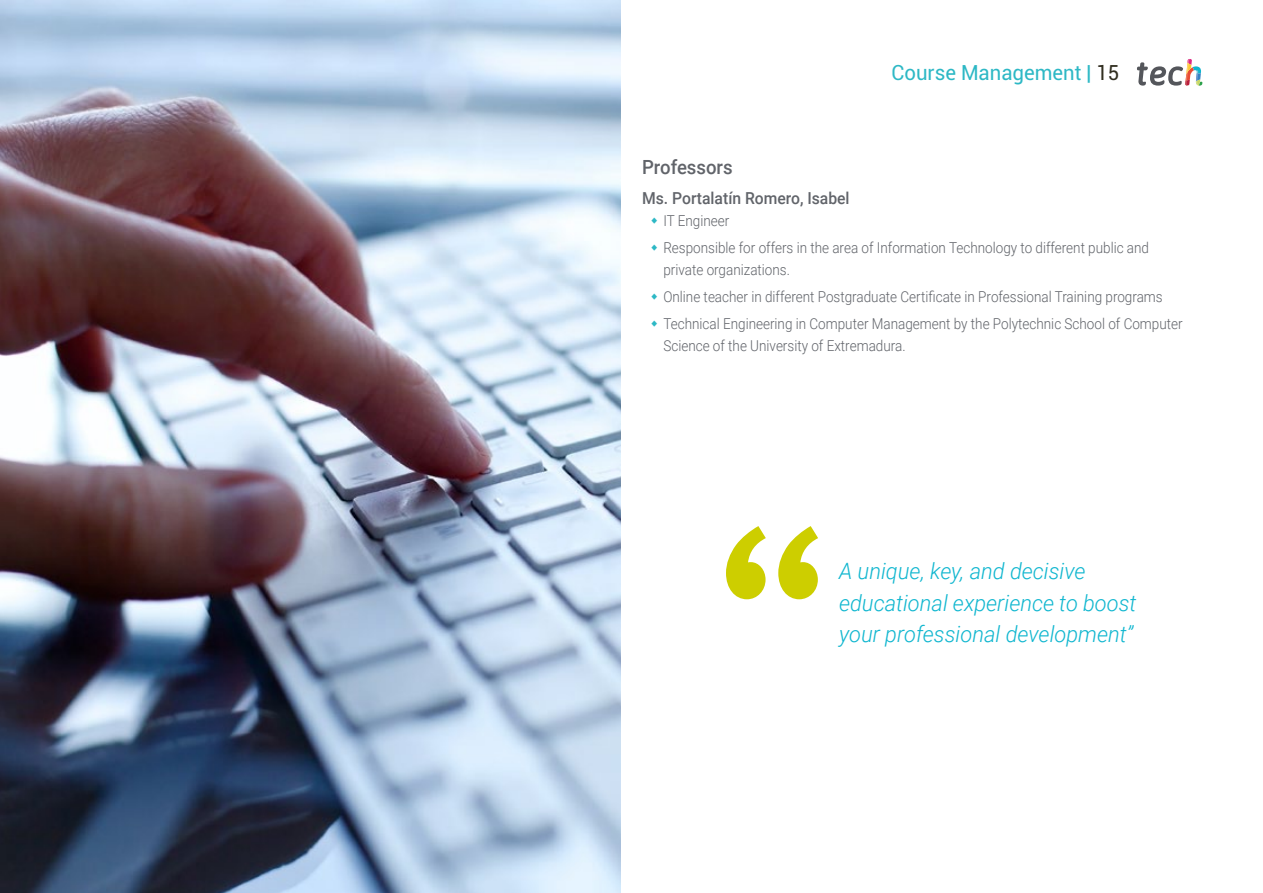
<style>
.page{position:relative;width:1263px;height:893px;background:#fff}
.page>*{position:absolute;margin:0;border:0;box-sizing:border-box;transform-origin:0 0}
.t1{font:italic 300 22.5px/31.5px "Roboto";color:#0fb6cf}
.t2{font:21px "Roboto";color:#2db8c5}
.t3{font:500 19.5px "Roboto";color:#61646a;scale:.95 1}
.t4{font:500 16.5px "Roboto";color:#61646a;scale:.95 1}
.t5{font:300 15px/26.7px "Roboto";color:#61646a;scale:.9 1}
.s1{color:#312e20}
</style>
<div class="page">
<svg style="left:1137px;top:59px;width:65px;height:27px"></svg>
<svg style="left:726px;top:526px;width:92px;height:73px"></svg>
<img style="left:0;top:0;width:621px;height:893px">
<h2 class="t2" style="left:891px;top:57px;width:229px">Course Management | <span class="s1">15</span></h2>
<h3 class="t3" style="left:642px;top:154px;width:97px">Professors</h3>
<p class="t4" style="left:642px;top:186px;width:220px">Ms. Portalatín Romero, Isabel</p>
<p class="t5" style="left:663px;top:207px;width:541px">IT Engineer<br>Responsible for offers in the area of Information Technology to different public and</p>
<p class="t5" style="left:663px;top:256px;width:578px">private organizations.<br>Online teacher in different Postgraduate Certificate in Professional Training programs<br>Technical Engineering in Computer Management by the Polytechnic School of Computer</p>
<p class="t5" style="left:663px;top:332px;width:271px">Science of the University of Extremadura.</p>
<h1 class="t1" style="left:839px;top:554px;width:299px">A unique, key, and decisive educational experience to boost your professional development”</h1>
</div>
